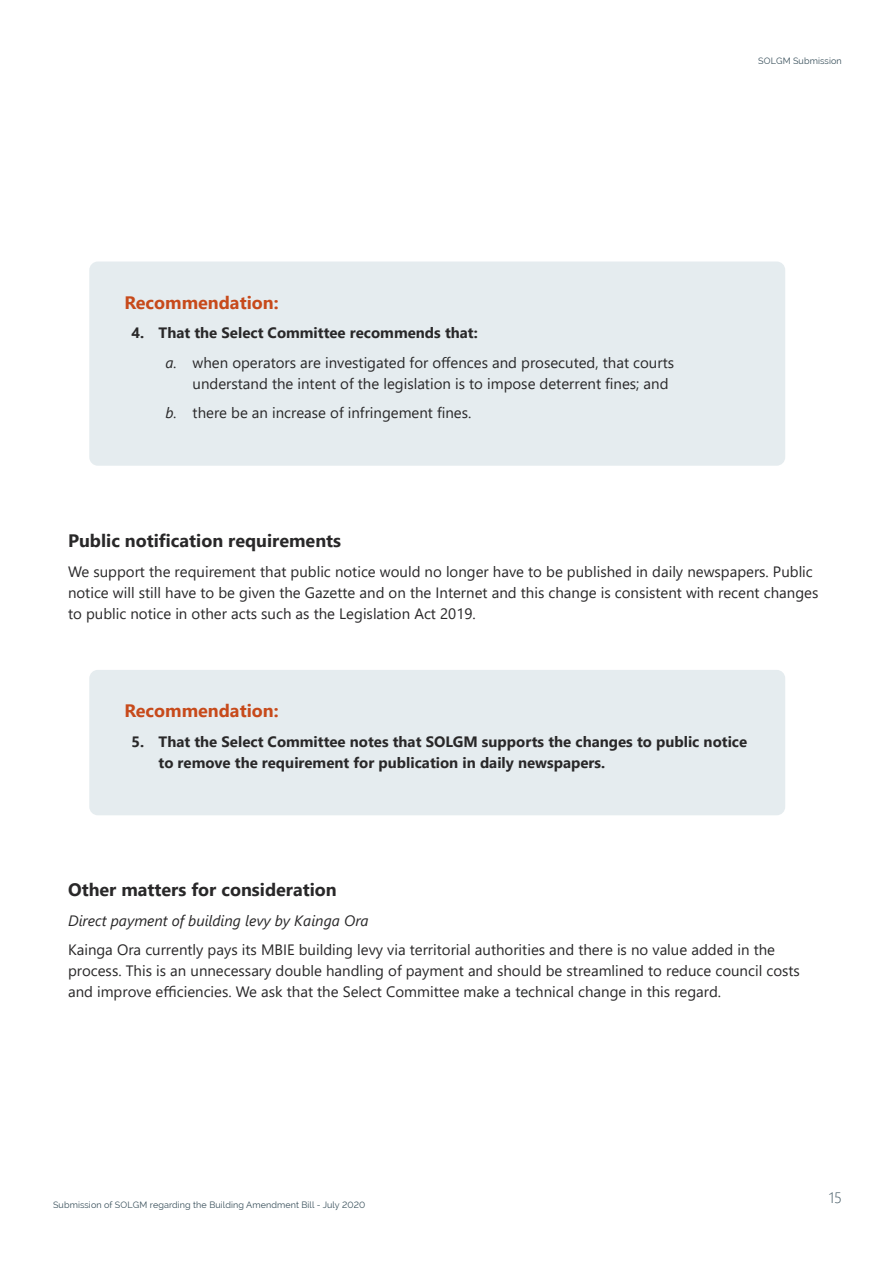
<style>
.page{position:relative;width:893px;height:1263px;background:#fff}
.page>*{position:absolute;margin:0;border:0;box-sizing:border-box;transform-origin:0 0}
.t1{font:700 18px "Segoe UI";color:#292829}
.t2{font:700 18px "Segoe UI";color:#c74a1b}
.t3{font:15px/21px "Segoe UI";color:#292829}
.t4{font:700 15px/21px "Segoe UI";color:#292829}
.t5{font:italic 15px "Segoe UI";color:#292829}
.t6{font:300 15px "Segoe UI";color:#384f5a}
.t7{font:9px "Raleway";letter-spacing:.01em;color:#384f5a}
.s1{font-weight:700}
.s2{font-style:italic}
</style>
<div class="page">
<div style="left:89px;top:261px;width:696px;height:205px;background:#e5ecef;border-radius:9px"></div>
<div style="left:89px;top:670px;width:696px;height:145px;background:#e5ecef;border-radius:9px"></div>
<p class="t7" style="left:758px;top:55px;width:85px">SOLGM Submission</p>
<p class="t2" style="left:125px;top:285px;width:155px">Recommendation:</p>
<p class="t3" style="left:166px;top:317px;width:510px;line-height:29.5px;text-indent:-34px"><span class="s1">4. That the Select Committee recommends that:<br></span><span class="s2">a.</span> when operators are investigated for offences and prosecuted, that courts</p>
<p class="t3" style="left:166px;top:367px;width:504px;line-height:29.5px;text-indent:27px">understand the intent of the legislation is to impose deterrent fines; and <span class="s2">b.</span> there be an increase of infringement fines.</p>
<p class="t1" style="left:68px;top:524px;width:275px">Public notification requirements</p>
<p class="t3" style="left:68px;top:560px;width:752px">We support the requirement that public notice would no longer have to be published in daily newspapers. Public notice will still have to be given the Gazette and on the Internet and this change is consistent with recent changes to public notice in other acts such as the Legislation Act 2019.</p>
<p class="t2" style="left:125px;top:694px;width:155px">Recommendation:</p>
<p class="t4" style="left:159px;top:729px;width:590px;text-indent:-27px">5. That the Select Committee notes that SOLGM supports the changes to public notice to remove the requirement for publication in daily newspapers.</p>
<p class="t1" style="left:68px;top:873px;width:270px">Other matters for consideration</p>
<p class="t5" style="left:68px;top:912px;width:302px">Direct payment of building levy by Kainga Ora</p>
<p class="t3" style="left:68px;top:938px;width:733px">Kainga Ora currently pays its MBIE building levy via territorial authorities and there is no value added in the process. This is an unnecessary double handling of payment and should be streamlined to reduce council costs and improve efficiencies. We ask that the Select Committee make a technical change in this regard.</p>
<p class="t7" style="left:53px;top:1199px;width:314px">Submission of SOLGM regarding the Building Amendment Bill - July 2020</p>
<p class="t6" style="left:829px;top:1183px;width:15px">15</p>
</div>
